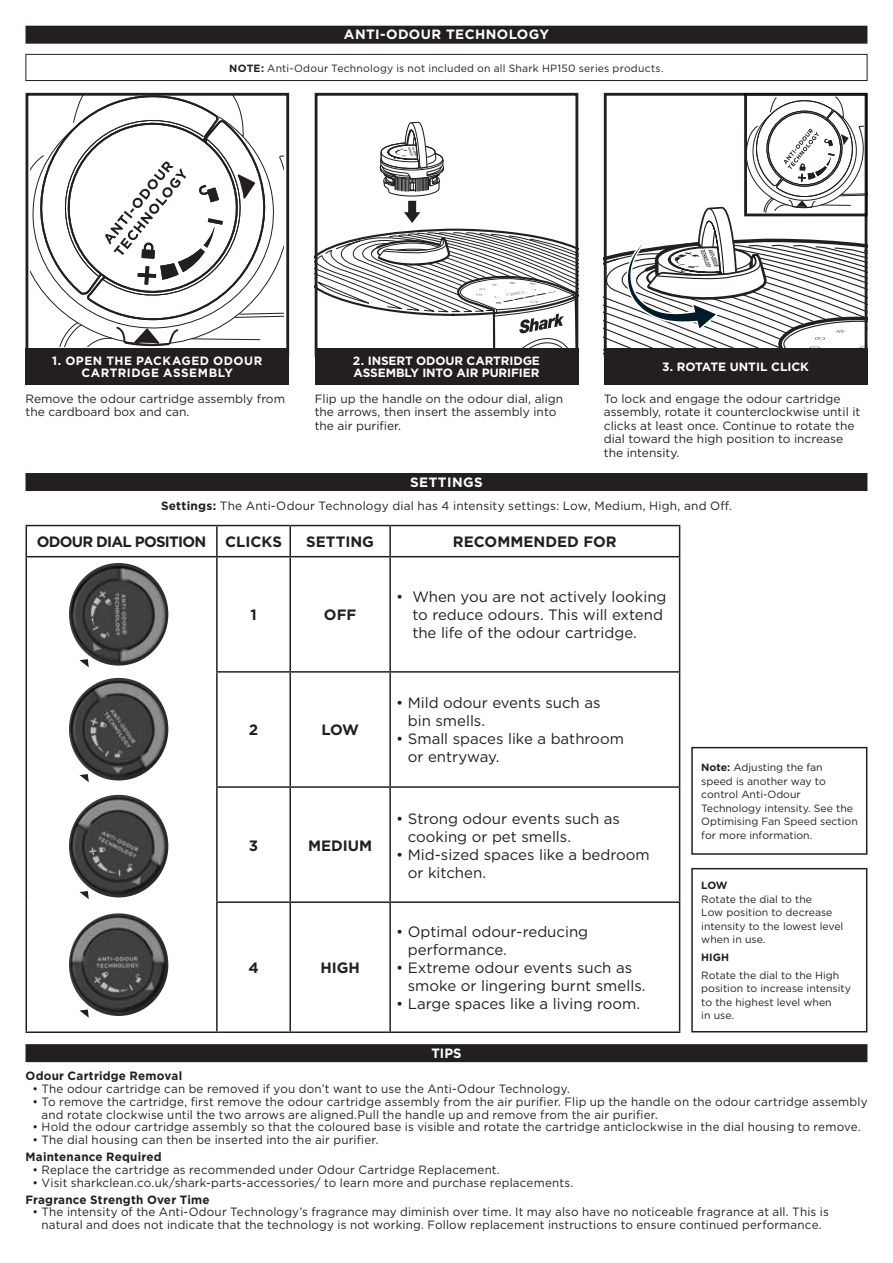
<style>
.page{position:relative;width:893px;height:1263px;background:#fff}
.page>*{position:absolute;margin:0;border:0;box-sizing:border-box;transform-origin:0 0}
.t1{font:15px/18px "Gotham";color:#231f20}
.t2{font:700 15px "Gotham";color:#231f20}
.t3{font:700 15px "Gotham";letter-spacing:-.05em;color:#231f20}
.t4{font:700 13.5px "Gotham";letter-spacing:.03em;color:#fff}
.t5{font:12px/13.5px "Gotham";letter-spacing:.015em;color:#231f20}
.t6{font:700 12px "Gotham";letter-spacing:.02em;color:#231f20}
.t7{font:700 12px/12px "Gotham";letter-spacing:-.01em;color:#fff}
.t8{font:700 12px/12px "Gotham";letter-spacing:.045em;color:#fff;text-align:center}
.t9{font:10.5px/13.5px "Gotham";color:#231f20}
.t10{font:10.5px "Gotham";letter-spacing:.025em;color:#231f20}
.t11{font:700 10.5px "Gotham";color:#231f20}
.s1{font-weight:700}
</style>
<div class="page">
<div style="left:26px;top:26px;width:841px;height:18px;background:#231f20"></div>
<div style="left:26px;top:473px;width:841px;height:18px;background:#231f20"></div>
<div style="left:26px;top:1044px;width:841px;height:18px;background:#231f20"></div>
<div style="left:26px;top:93px;width:263px;height:264px;border:3px solid #231f20"></div>
<div style="left:26px;top:348px;width:263px;height:37px;background:#231f20"></div>
<div style="left:315px;top:348px;width:263px;height:37px;background:#231f20"></div>
<div style="left:604px;top:348px;width:263px;height:37px;background:#231f20"></div>
<svg style="left:59px;top:95px;width:224px;height:252px"></svg>
<svg style="left:115px;top:325px;width:65px;height:22px"></svg>
<svg style="left:31px;top:95px;width:248px;height:230px"></svg>
<svg style="left:53px;top:114px;width:202px;height:187px"></svg>
<div style="left:691px;top:868px;width:176px;height:164px;border:2px solid #231f20"></div>
<div style="left:691px;top:747px;width:176px;height:108px;border:2px solid #231f20"></div>
<div style="left:26px;top:54px;width:841px;height:27px;border:1px solid #231f20"></div>
<svg style="left:315px;top:120px;width:263px;height:228px"></svg>
<svg style="left:604px;top:93px;width:264px;height:264px"></svg>
<svg style="left:27px;top:526px;width:652px;height:505px"></svg>
<hr style="left:26px;top:525px;width:191px;height:1px;background:#231f20">
<hr style="left:26px;top:526px;width:1px;height:30px;background:#231f20">
<hr style="left:217px;top:525px;width:73px;height:1px;background:#231f20">
<hr style="left:216px;top:526px;width:2px;height:30px;background:#231f20">
<hr style="left:290px;top:525px;width:100px;height:1px;background:#231f20">
<hr style="left:289px;top:526px;width:2px;height:30px;background:#231f20">
<hr style="left:390px;top:525px;width:290px;height:1px;background:#231f20">
<hr style="left:389px;top:526px;width:2px;height:30px;background:#231f20">
<hr style="left:679px;top:526px;width:1px;height:30px;background:#231f20">
<hr style="left:26px;top:556px;width:191px;height:1px;background:#231f20">
<hr style="left:26px;top:557px;width:1px;height:115px;background:#231f20">
<hr style="left:217px;top:556px;width:73px;height:1px;background:#231f20">
<hr style="left:216px;top:557px;width:2px;height:114px;background:#231f20">
<hr style="left:290px;top:556px;width:100px;height:1px;background:#231f20">
<hr style="left:289px;top:557px;width:2px;height:114px;background:#231f20">
<hr style="left:390px;top:556px;width:290px;height:1px;background:#231f20">
<hr style="left:389px;top:557px;width:2px;height:114px;background:#231f20">
<hr style="left:679px;top:557px;width:1px;height:114px;background:#231f20">
<hr style="left:26px;top:672px;width:1px;height:115px;background:#231f20">
<hr style="left:216px;top:671px;width:74px;height:2px;background:#231f20">
<hr style="left:216px;top:673px;width:2px;height:113px;background:#231f20">
<hr style="left:290px;top:671px;width:100px;height:2px;background:#231f20">
<hr style="left:289px;top:673px;width:2px;height:113px;background:#231f20">
<hr style="left:390px;top:671px;width:290px;height:2px;background:#231f20">
<hr style="left:389px;top:673px;width:2px;height:113px;background:#231f20">
<hr style="left:679px;top:673px;width:1px;height:113px;background:#231f20">
<hr style="left:26px;top:787px;width:1px;height:115px;background:#231f20">
<hr style="left:216px;top:786px;width:74px;height:2px;background:#231f20">
<hr style="left:216px;top:788px;width:2px;height:113px;background:#231f20">
<hr style="left:290px;top:786px;width:100px;height:2px;background:#231f20">
<hr style="left:289px;top:788px;width:2px;height:113px;background:#231f20">
<hr style="left:390px;top:786px;width:290px;height:2px;background:#231f20">
<hr style="left:389px;top:788px;width:2px;height:113px;background:#231f20">
<hr style="left:679px;top:788px;width:1px;height:113px;background:#231f20">
<hr style="left:26px;top:902px;width:1px;height:129px;background:#231f20">
<hr style="left:216px;top:901px;width:74px;height:2px;background:#231f20">
<hr style="left:216px;top:903px;width:2px;height:128px;background:#231f20">
<hr style="left:290px;top:901px;width:100px;height:2px;background:#231f20">
<hr style="left:289px;top:903px;width:2px;height:128px;background:#231f20">
<hr style="left:390px;top:901px;width:290px;height:2px;background:#231f20">
<hr style="left:389px;top:903px;width:2px;height:128px;background:#231f20">
<hr style="left:679px;top:903px;width:1px;height:128px;background:#231f20">
<hr style="left:26px;top:1031px;width:191px;height:2px;background:#231f20">
<hr style="left:217px;top:1031px;width:73px;height:2px;background:#231f20">
<hr style="left:290px;top:1031px;width:100px;height:2px;background:#231f20">
<hr style="left:390px;top:1031px;width:290px;height:2px;background:#231f20">
<img style="left:69px;top:563px;width:99px;height:103px">
<svg style="left:80px;top:659px;width:9px;height:8px"></svg>
<img style="left:69px;top:795px;width:99px;height:102px">
<svg style="left:80px;top:891px;width:9px;height:8px"></svg>
<img style="left:69px;top:913px;width:99px;height:103px">
<svg style="left:80px;top:1009px;width:9px;height:9px"></svg>
<img style="left:69px;top:678px;width:99px;height:102px">
<svg style="left:80px;top:774px;width:9px;height:8px"></svg>
<p class="t4" style="left:344px;top:26px;width:207px">ANTI-ODOUR TECHNOLOGY</p>
<p class="t10" style="left:229px;top:61px;width:436px"><span class="s1">NOTE:</span> Anti-Odour Technology is not included on all Shark HP150 series products.</p>
<p class="t8" style="left:52px;top:355px;width:212px">1. OPEN THE PACKAGED ODOUR<br>CARTRIDGE ASSEMBLY</p>
<p class="t7" style="left:353px;top:355px;width:188px">2. INSERT ODOUR CARTRIDGE<br>ASSEMBLY INTO AIR PURIFIER</p>
<p class="t7" style="left:662px;top:361px;width:148px">3. ROTATE UNTIL CLICK</p>
<p class="t5" style="left:26px;top:392px;width:261px">Remove the odour cartridge assembly from the cardboard box and can.</p>
<p class="t5" style="left:315px;top:392px;width:250px">Flip up the handle on the odour dial, align the arrows, then insert the assembly into the air purifier.</p>
<p class="t5" style="left:604px;top:392px;width:258px">To lock and engage the odour cartridge assembly, rotate it counterclockwise until it clicks at least once. Continue to rotate the dial toward the high position to increase the intensity.</p>
<p class="t4" style="left:410px;top:473px;width:74px">SETTINGS</p>
<p class="t5" style="left:161px;top:499px;width:572px"><span class="s1">Settings:</span> The Anti-Odour Technology dial has 4 intensity settings: Low, Medium, High, and Off.</p>
<p class="t3" style="left:37px;top:532px;width:171px">ODOUR DIAL POSITION</p>
<p class="t2" style="left:225px;top:532px;width:58px">CLICKS</p>
<p class="t2" style="left:306px;top:532px;width:69px">SETTING</p>
<p class="t2" style="left:453px;top:532px;width:165px">RECOMMENDED FOR</p>
<p class="t2" style="left:250px;top:605px;width:8px">1</p>
<p class="t2" style="left:324px;top:605px;width:34px">OFF</p>
<p class="t2" style="left:249px;top:720px;width:11px">2</p>
<p class="t2" style="left:321px;top:720px;width:39px">LOW</p>
<p class="t2" style="left:249px;top:835px;width:11px">3</p>
<p class="t2" style="left:308px;top:835px;width:66px">MEDIUM</p>
<p class="t2" style="left:248px;top:958px;width:12px">4</p>
<p class="t2" style="left:320px;top:958px;width:41px">HIGH</p>
<p class="t1" style="left:412px;top:588px;width:256px;text-indent:-16px">• When you are not actively looking to reduce odours. This will extend the life of the odour cartridge.</p>
<p class="t1" style="left:408px;top:694px;width:194px;text-indent:-12px">• Mild odour events such as bin smells.</p>
<p class="t1" style="left:408px;top:730px;width:218px;text-indent:-12px">• Small spaces like a bathroom or entryway.</p>
<p class="t1" style="left:408px;top:809px;width:214px;text-indent:-12px">• Strong odour events such as cooking or pet smells.</p>
<p class="t1" style="left:408px;top:845px;width:244px;text-indent:-12px">• Mid-sized spaces like a bedroom or kitchen.</p>
<p class="t1" style="left:408px;top:922px;width:182px;text-indent:-12px">• Optimal odour-reducing performance.</p>
<p class="t1" style="left:408px;top:958px;width:239px;text-indent:-12px">• Extreme odour events such as smoke or lingering burnt smells.</p>
<p class="t1" style="left:396px;top:994px;width:246px">• Large spaces like a living room.</p>
<p class="t4" style="left:431px;top:1044px;width:32px">TIPS</p>
<p class="t9" style="left:701px;top:760px;width:158px"><span class="s1">Note:</span> Adjusting the fan<br>speed is another way to control Anti-Odour<br>Technology intensity. See the<br>Optimising Fan Speed section for more information.</p>
<p class="t11" style="left:701px;top:879px;width:28px">LOW</p>
<p class="t9" style="left:701px;top:892px;width:144px">Rotate the dial to the<br>Low position to decrease intensity to the lowest level when in use.</p>
<p class="t11" style="left:701px;top:950px;width:29px">HIGH</p>
<p class="t9" style="left:701px;top:968px;width:151px">Rotate the dial to the High position to increase intensity to the highest level when<br>in use.</p>
<p class="t6" style="left:26px;top:1068px;width:158px">Odour Cartridge Removal</p>
<p class="t5" style="left:32px;top:1082px;width:539px">• The odour cartridge can be removed if you don’t want to use the Anti-Odour Technology.</p>
<p class="t5" style="left:42px;top:1095px;width:827px;line-height:12.8px;text-indent:-9px">• To remove the cartridge, first remove the odour cartridge assembly from the air purifier. Flip up the handle on the odour cartridge assembly and rotate clockwise until the two arrows are aligned.Pull the handle up and remove from the air purifier.</p>
<p class="t5" style="left:32px;top:1120px;width:830px">• Hold the odour cartridge assembly so that the coloured base is visible and rotate the cartridge anticlockwise in the dial housing to remove.</p>
<p class="t5" style="left:32px;top:1133px;width:348px">• The dial housing can then be inserted into the air purifier.</p>
<p class="t6" style="left:26px;top:1149px;width:138px">Maintenance Required</p>
<p class="t5" style="left:32px;top:1162px;width:469px">• Replace the cartridge as recommended under Odour Cartridge Replacement.</p>
<p class="t5" style="left:32px;top:1175px;width:542px">• Visit sharkclean.co.uk/shark-parts-accessories/ to learn more and purchase replacements.</p>
<p class="t6" style="left:26px;top:1191px;width:186px">Fragrance Strength Over Time</p>
<p class="t5" style="left:32px;top:1205px;width:798px;line-height:12.8px;text-align:center">• The intensity of the Anti-Odour Technology’s fragrance may diminish over time. It may also have no noticeable fragrance at all. This is natural and does not indicate that the technology is not working. Follow replacement instructions to ensure continued performance.</p>
</div>
